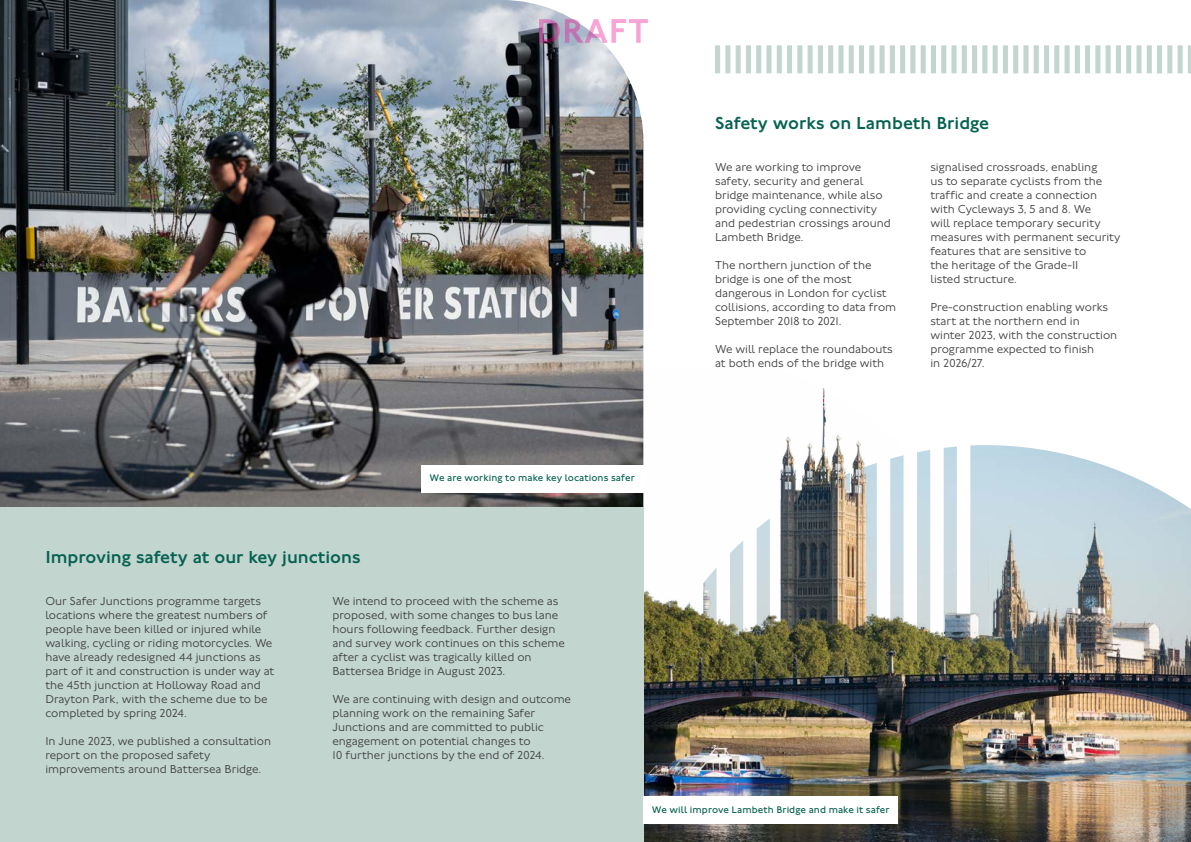
<style>
.page{position:relative;width:1191px;height:842px;background:#fff}
.page>*{position:absolute;margin:0;border:0;box-sizing:border-box;transform-origin:0 0}
.t1{font:500 18px "Johnston 100";color:#066251}
.t2{font:300 12px/14px "Johnston 100";color:#414042}
.t3{font:10px "Johnston 100";letter-spacing:.005em;color:#066251}
</style>
<div class="page">
<img style="left:1057px;top:452px;width:134px;height:390px">
<img style="left:643px;top:368px;width:414px;height:474px">
<img style="left:0;top:0;width:643px;height:507px">
<div style="left:0;top:507px;width:643px;height:335px;background:#c2d5cf"></div>
<svg style="left:715px;top:45px;width:476px;height:28px"></svg>
<div style="left:421px;top:465px;width:222px;height:27px;background:#fff"></div>
<div style="left:643px;top:796px;width:255px;height:28px;background:#fff"></div>
<svg style="left:539px;top:19px;width:109px;height:24px"></svg>
<h1 class="t1" style="left:715px;top:113px;width:276px">Safety works on Lambeth Bridge</h1>
<p class="t2" style="left:715px;top:161px;width:177px">We are working to improve safety, security and general bridge maintenance, while also providing cycling connectivity and pedestrian crossings around<br>Lambeth Bridge.</p>
<p class="t2" style="left:715px;top:259px;width:183px">The northern junction of the bridge is one of the most dangerous in London for cyclist collisions, according to data from<br>September 2018 to 2021.</p>
<p class="t2" style="left:715px;top:343px;width:179px">We will replace the roundabouts at both ends of the bridge with</p>
<p class="t2" style="left:930px;top:161px;width:192px">signalised crossroads, enabling<br>us to separate cyclists from the traffic and create a connection with Cycleways 3, 5 and 8. We<br>will replace temporary security measures with permanent security features that are sensitive to<br>the heritage of the Grade-II<br>listed structure.</p>
<p class="t2" style="left:930px;top:301px;width:188px">Pre-construction enabling works start at the northern end in winter 2023, with the construction programme expected to finish<br>in 2026/27.</p>
<p class="t3" style="left:429px;top:472px;width:207px">We are working to make key locations safer</p>
<h1 class="t1" style="left:45px;top:547px;width:317px">Improving safety at our key junctions</h1>
<p class="t2" style="left:45px;top:595px;width:231px">Our Safer Junctions programme targets locations where the greatest numbers of people have been killed or injured while walking, cycling or riding motorcycles. We have already redesigned 44 junctions as part of it and construction is under way at the 45th junction at Holloway Road and Drayton Park, with the scheme due to be completed by spring 2024.</p>
<p class="t2" style="left:45px;top:735px;width:227px">In June 2023, we published a consultation report on the proposed safety improvements around Battersea Bridge.</p>
<p class="t2" style="left:332px;top:595px;width:234px">We intend to proceed with the scheme as proposed, with some changes to bus lane hours following feedback. Further design and survey work continues on this scheme after a cyclist was tragically killed on Battersea Bridge in August 2023.</p>
<p class="t2" style="left:332px;top:693px;width:240px">We are continuing with design and outcome planning work on the remaining Safer Junctions and are committed to public engagement on potential changes to<br>10 further junctions by the end of 2024.</p>
<p class="t3" style="left:652px;top:804px;width:239px">We will improve Lambeth Bridge and make it safer</p>
</div>
